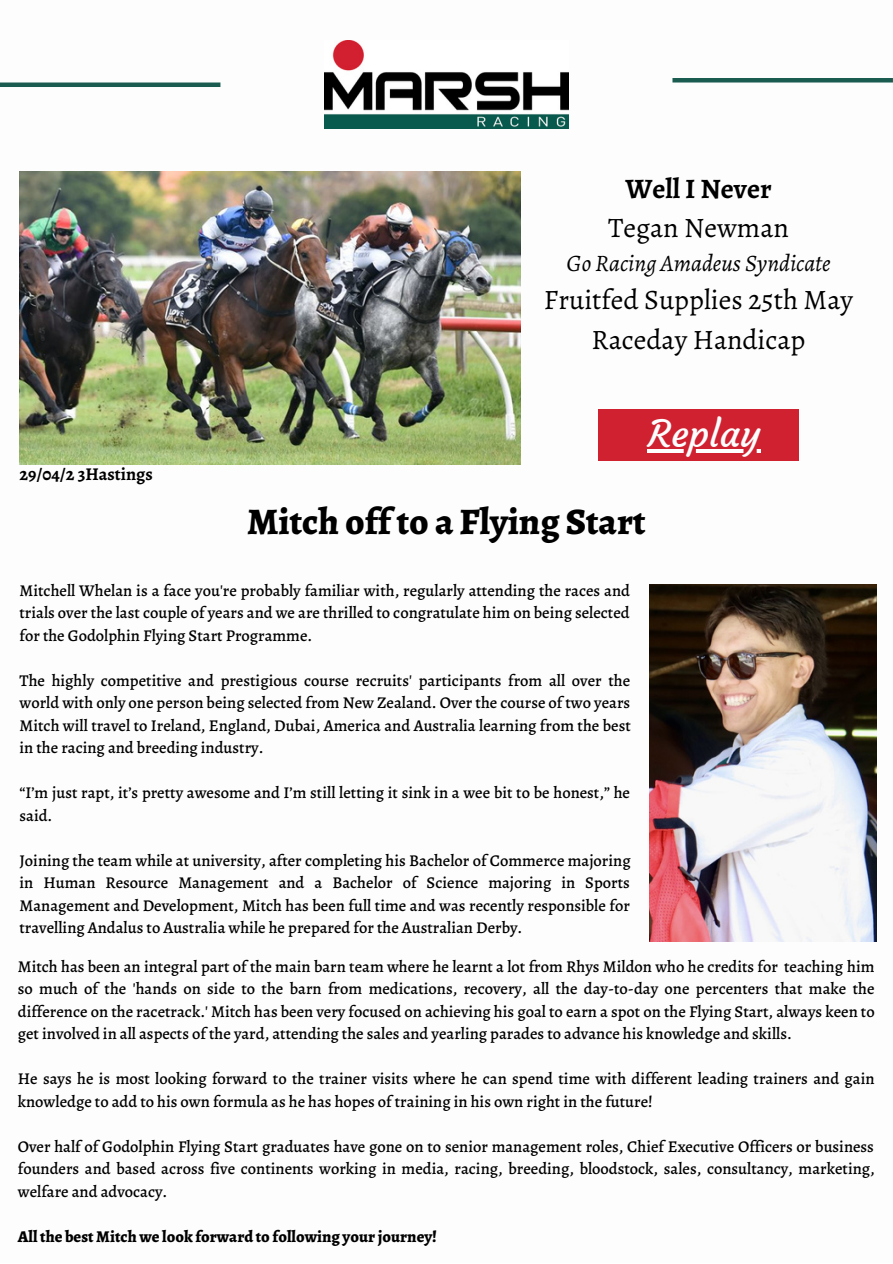
<style>
.page{position:relative;width:893px;height:1264px;background:#fff}
.page>*{position:absolute;margin:0;border:0;box-sizing:border-box;transform-origin:0 0}
.t1{font:800 37.5px "Alegreya";color:#000}
.t2{font:37.5px "Courgette";color:#fdfdfd}
.t3{font:28.2px/39.3px "Alegreya";color:#000;text-align:center}
.t4{font:700 28.2px "Alegreya";color:#000}
.t5{font:italic 23.7px "Alegreya";color:#000}
.t6{font:700 18px "Alegreya";color:#000}
.t7{font:500 16.5px/22.5px "Alegreya";color:#000;text-align:justify}
.t8{font:800 16.5px "Alegreya";color:#000}
</style>
<div class="page">
<img style="left:324px;top:40px;width:244px;height:89px">
<div style="left:0;top:82px;width:220px;height:5px;background:#1a5c50"></div>
<hr style="left:672px;top:78px;width:220px;height:4px;background:#1a5c50">
<img style="left:20px;top:172px;width:500px;height:292px">
<div style="left:598px;top:409px;width:200px;height:52px;background:#d02131"></div>
<svg style="left:647px;top:449px;width:113px;height:4px"></svg>
<img style="left:649px;top:584px;width:227px;height:357px">
<h2 class="t4" style="left:625px;top:169px;width:148px">Well I Never</h2>
<h2 class="t3" style="left:608px;top:208px;width:182px">Tegan Newman</h2>
<h3 class="t5" style="left:566px;top:247px;width:265px">Go Racing Amadeus Syndicate</h3>
<h2 class="t3" style="left:544px;top:280px;width:310px">Fruitfed Supplies 25th May<br>Raceday Handicap</h2>
<p class="t6" style="left:20px;top:462px;width:135px">29/04/2 3Hastings</p>
<h1 class="t2" style="left:647px;top:410px;width:114px">Replay</h1>
<h1 class="t1" style="left:247px;top:495px;width:400px">Mitch offto a Flying Start</h1>
<p class="t7" style="left:20px;top:579px;width:612px">Mitchell Whelan is a face you're probably familiar with, regularly attending the races and trials over the last couple of years and we are thrilled to congratulate him on being selected for the Godolphin Flying Start Programme.</p>
<p class="t7" style="left:20px;top:669px;width:612px">The highly competitive and prestigious course recruits' participants from all over the world with only one person being selected from New Zealand. Over the course of two years Mitch will travel to Ireland, England, Dubai, America and Australia learning from the best in the racing and breeding industry.</p>
<p class="t7" style="left:20px;top:781px;width:612px">“I’m just rapt, it’s pretty awesome and I’m still letting it sink in a wee bit to be honest,” he said.</p>
<p class="t7" style="left:20px;top:849px;width:612px">Joining the team while at university, after completing his Bachelor of Commerce majoring in Human Resource Management and a Bachelor of Science majoring in Sports Management and Development, Mitch has been full time and was recently responsible for travelling Andalus to Australia while he prepared for the Australian Derby.</p>
<p class="t7" style="left:18px;top:955px;width:858px">Mitch has been an integral part of the main barn team where he learnt a lot from Rhys Mildon who he credits for teaching him so much of the 'hands on side to the barn from medications, recovery, all the day-to-day one percenters that make the difference on the racetrack.' Mitch has been very focused on achieving his goal to earn a spot on the Flying Start, always keen to get involved in all aspects of the yard, attending the sales and yearling parades to advance his knowledge and skills.</p>
<p class="t7" style="left:18px;top:1067px;width:858px">He says he is most looking forward to the trainer visits where he can spend time with different leading trainers and gain knowledge to add to his own formula as he has hopes of training in his own right in the future!</p>
<p class="t7" style="left:18px;top:1134px;width:858px">Over half of Godolphin Flying Start graduates have gone on to senior management roles, Chief Executive Officers or business founders and based across five continents working in media, racing, breeding, bloodstock, sales, consultancy, marketing, welfare and advocacy.</p>
<p class="t8" style="left:18px;top:1224px;width:420px">All the best Mitch we look forward to following your journey!</p>
</div>
